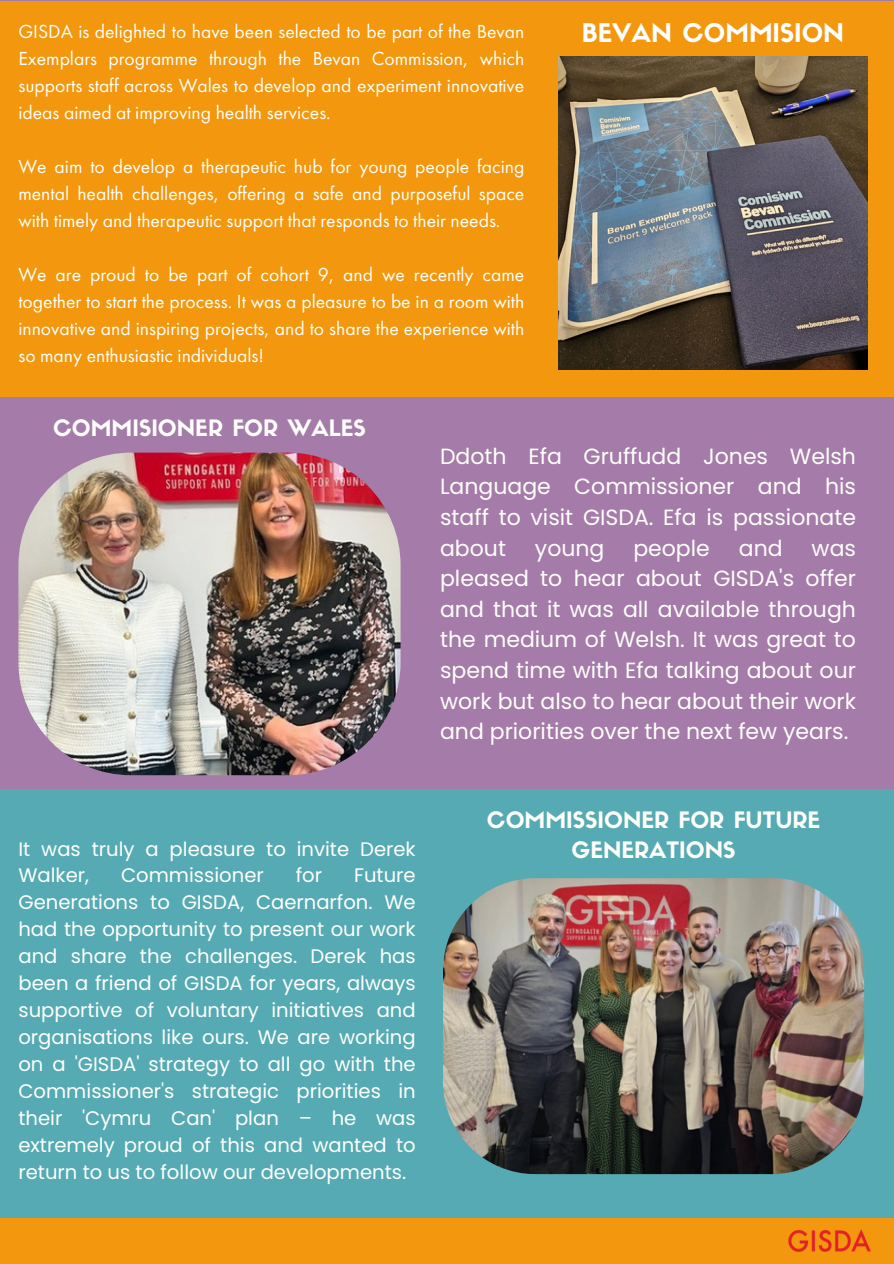
<style>
.page{position:relative;width:894px;height:1264px;background:#fff}
.page>*{position:absolute;margin:0;border:0;box-sizing:border-box;transform-origin:0 0}
.t1{font:25.2px "Sifonn Basic";color:#fff}
.t2{font:22.2px/30.3px "Sifonn Basic";color:#fefffa;text-align:center}
.t3{font:22.05px/30.6px "Poppins";color:#fefffa;text-align:justify}
.t4{font:19.65px/27px "Futura PT";color:#fefffa;text-align:justify}
.t5{font:19.65px/27px "Poppins";color:#fefffa}
</style>
<div class="page">
<div style="left:0;top:0;width:893px;height:1263px;background:#a57ba9"></div>
<div style="left:0;top:1px;width:893px;height:395px;background:#f3970e"></div>
<div style="left:0;top:789px;width:893px;height:433px;background:#56aab4"></div>
<div style="left:0;top:1218px;width:893px;height:45px;background:#f3970e"></div>
<img style="left:788px;top:1229px;width:83px;height:23px">
<img style="left:18px;top:452px;width:382px;height:323px">
<img style="left:443px;top:878px;width:420px;height:296px;border-radius:92px">
<img style="left:558px;top:57px;width:309px;height:312px">
<h2 class="t4" style="left:18px;top:18px;width:507px">GISDA is delighted to have been selected to be part of the Bevan Exemplars programme through the Bevan Commission, which supports staff across Wales to develop and experiment innovative ideas aimed at improving health services.</h2>
<p class="t4" style="left:18px;top:153px;width:507px">We aim to develop a therapeutic hub for young people facing mental health challenges, offering a safe and purposeful space with timely and therapeutic support that responds to their needs.</p>
<h3 class="t4" style="left:18px;top:261px;width:507px">We are proud to be part of cohort 9, and we recently came together to start the process. It was a pleasure to be in a room with innovative and inspiring projects, and to share the experience with so many enthusiastic individuals!</h3>
<p class="t2" style="left:53px;top:415px;width:314px">COMMISIONER FOR WALES</p>
<p class="t1" style="left:581px;top:23px;width:264px">BEVAN COMMISION</p>
<h1 class="t3" style="left:440px;top:440px;width:417px">Ddoth Efa Gruffudd Jones Welsh Language Commissioner and his staff to visit GISDA. Efa is passionate about</h1>
<h1 class="t3" style="left:535px;top:532px;width:71px">young</h1>
<h1 class="t3" style="left:633px;top:532px;width:78px">people</h1>
<h1 class="t3" style="left:738px;top:532px;width:45px">and</h1>
<h1 class="t3" style="left:440px;top:532px;width:417px;text-indent:371px">was pleased to hear about GISDA's offer and that it was all available through the medium of Welsh. It was great to spend time with Efa talking about our work but also to hear about their work and priorities over the next few years.</h1>
<p class="t5" style="left:18px;top:835px;width:398px">It was truly a pleasure to invite Derek<br>Walker,</p>
<p class="t5" style="left:121px;top:862px;width:144px">Commissioner</p>
<p class="t5" style="left:296px;top:862px;width:28px">for</p>
<p class="t5" style="left:18px;top:862px;width:398px;text-align:justify;text-indent:335px">Future Generations to GISDA, Caernarfon. We had the opportunity to present our work and share the challenges. Derek has been a friend of GISDA for years, always supportive of voluntary initiatives and organisations like ours. We are working on a 'GISDA' strategy to all go with the Commissioner's strategic priorities in their 'Cymru Can' plan – he was extremely proud of this and wanted to return to us to follow our developments.</p>
<p class="t2" style="left:487px;top:807px;width:335px">COMMISSIONER FOR FUTURE<br>GENERATIONS</p>
</div>
